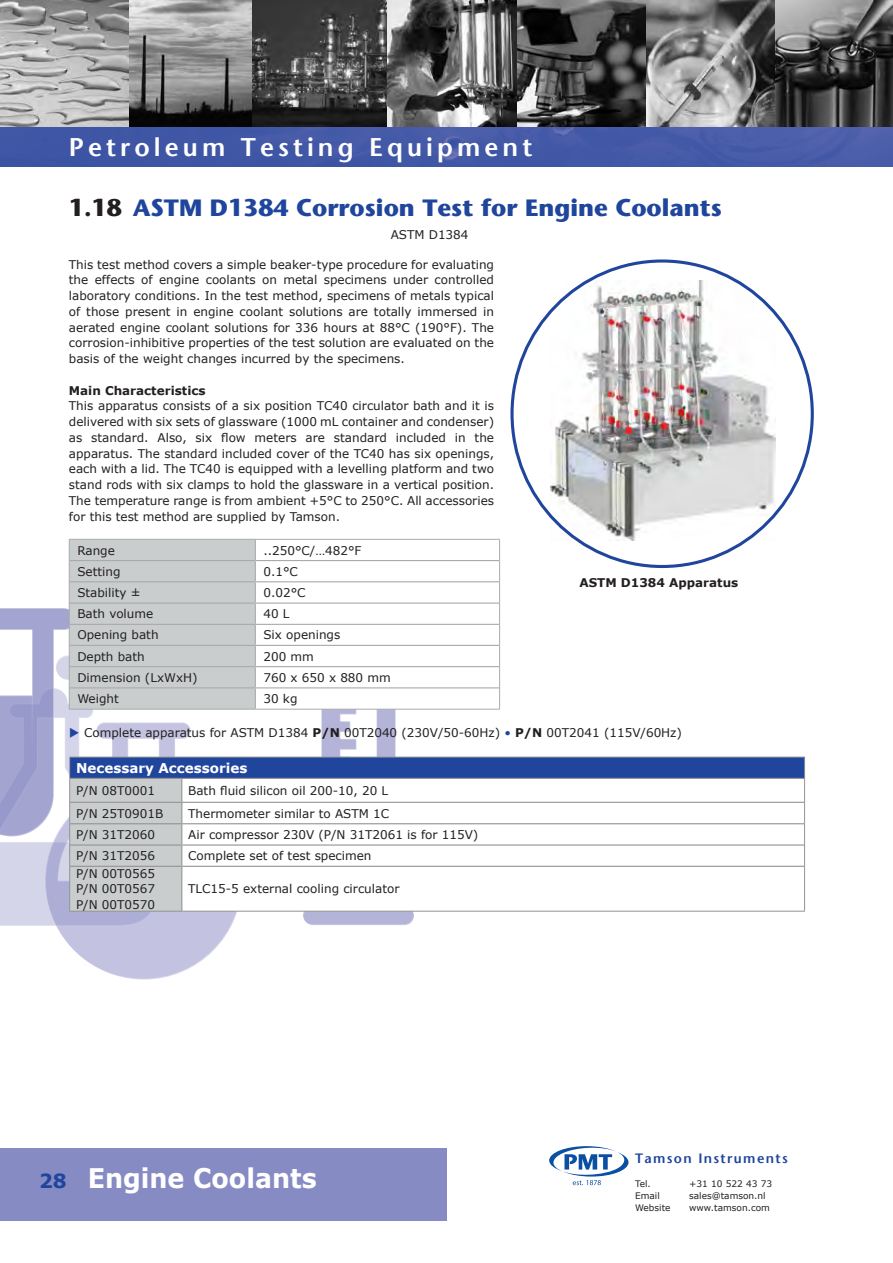
<style>
.page{position:relative;width:893px;height:1263px;background:#fff}
.page>*{position:absolute;margin:0;border:0;box-sizing:border-box;transform-origin:0 0}
.t1{font:700 27px "Verdana";color:#fff;scale:.94 1}
.t2{font:600 25.5px "Stone Sans";letter-spacing:.16em;color:#fff}
.t3{font:700 24px "Stone Sans";color:#20459c}
.t4{font:700 13.5px "Verdana";color:#fff}
.t5{font:600 13.5px "Stone Sans";letter-spacing:.1em;color:#20459c}
.t6{font:12px/15.8px "Verdana";color:#231f20;text-align:justify}
.t7{font:700 12px "Verdana";color:#231f20}
.t8{font:9px "Verdana";color:#231f20}
.s1{color:#231f20}
.s2{color:#20459c}
.s3{font-weight:700}
.s4{font-size:19.5px;color:#20459c}
</style>
<div class="page">
<img style="left:0;top:0;width:252px;height:128px">
<img style="left:252px;top:0;width:136px;height:128px">
<img style="left:388px;top:0;width:505px;height:128px">
<svg style="left:56px;top:926px;width:175px;height:53px;fill:#c3c3e1"></svg>
<svg style="left:549px;top:1146px;width:79px;height:39px"></svg>
<img style="left:0;top:128px;width:893px;height:39px">
<img style="left:551px;top:280px;width:225px;height:260px">
<div style="left:0;top:1148px;width:446px;height:72px;background:#878bc4"></div>
<div style="left:70px;top:757px;width:735px;height:21px;background:#20459c"></div>
<svg style="left:500px;top:801px;width:304px;height:110px"></svg>
<svg style="left:804px;top:758px;width:1px;height:108px"></svg>
<hr style="left:804px;top:866px;width:1px;height:45px;background:#939393">
<hr style="left:182px;top:911px;width:623px;height:1px;background:#939393">
<hr style="left:182px;top:778px;width:622px;height:1px;background:#939393">
<hr style="left:182px;top:802px;width:622px;height:1px;background:#939393">
<hr style="left:182px;top:823px;width:622px;height:1px;background:#939393">
<hr style="left:182px;top:844px;width:622px;height:1px;background:#939393">
<svg style="left:0;top:539px;width:500px;height:387px"></svg>
<hr style="left:70px;top:866px;width:112px;height:1px;background:#939393">
<hr style="left:182px;top:866px;width:622px;height:1px;background:#939393">
<hr style="left:181px;top:867px;width:1px;height:44px;background:#939393">
<hr style="left:69px;top:757px;width:113px;height:1px;background:#939393">
<hr style="left:182px;top:757px;width:623px;height:1px;background:#939393">
<h2 class="t2" style="left:69px;top:131px;width:465px">Petroleum Testing Equipment</h2>
<h3 class="t3" style="left:69px;top:192px;width:654px"><span class="s1">1.18</span> ASTM D1384 Corrosion Test for Engine Coolants</h3>
<p class="t6" style="left:69px;top:256px;width:427px">This test method covers a simple beaker-type procedure for evaluating the effects of engine coolants on metal specimens under controlled laboratory conditions. In the test method, specimens of metals typical of those present in engine coolant solutions are totally immersed in aerated engine coolant solutions for 336 hours at 88°C (190°F). The corrosion-inhibitive properties of the test solution are evaluated on the basis of the weight changes incurred by the specimens.</p>
<p class="t7" style="left:69px;top:382px;width:138px">Main Characteristics</p>
<p class="t6" style="left:69px;top:398px;width:427px">This apparatus consists of a six position TC40 circulator bath and it is delivered with six sets of glassware (1000 mL container and condenser) as standard. Also, six flow meters are standard included in the apparatus. The standard included cover of the TC40 has six openings, each with a lid. The TC40 is equipped with a levelling platform and two stand rods with six clamps to hold the glassware in a vertical position.<br>The temperature range is from ambient +5°C to 250°C. All accessories for this test method are supplied by Tamson.</p>
<p class="t6" style="left:391px;top:227px;width:79px">ASTM D1384</p>
<p class="t6" style="left:77px;top:542px;width:39px">Range</p>
<p class="t6" style="left:263px;top:542px;width:100px">..250°C/…482°F</p>
<p class="t6" style="left:77px;top:563px;width:45px">Setting</p>
<p class="t6" style="left:263px;top:563px;width:36px">0.1°C</p>
<p class="t6" style="left:77px;top:585px;width:65px">Stability ±</p>
<p class="t6" style="left:263px;top:585px;width:44px">0.02°C</p>
<p class="t6" style="left:77px;top:606px;width:77px">Bath volume</p>
<p class="t6" style="left:263px;top:606px;width:28px">40 L</p>
<p class="t6" style="left:77px;top:627px;width:83px">Opening bath</p>
<p class="t6" style="left:263px;top:627px;width:78px">Six openings</p>
<p class="t6" style="left:77px;top:648px;width:69px">Depth bath</p>
<p class="t6" style="left:263px;top:648px;width:52px">200 mm</p>
<p class="t6" style="left:77px;top:669px;width:122px">Dimension (LxWxH)</p>
<p class="t6" style="left:263px;top:669px;width:129px">760 x 650 x 880 mm</p>
<p class="t6" style="left:77px;top:691px;width:43px">Weight</p>
<p class="t6" style="left:263px;top:691px;width:36px">30 kg</p>
<p class="t6" style="left:69px;top:724px;width:614px"><span class="s2">◆</span> Complete apparatus for ASTM D1384 <span class="s3">P/N</span> 00T2040 (230V/50-60Hz) <span class="s2">•</span> <span class="s3">P/N</span> 00T2041 (115V/60Hz)</p>
<p class="t4" style="left:76px;top:758px;width:173px">Necessary Accessories</p>
<p class="t6" style="left:76px;top:782px;width:81px">P/N 08T0001</p>
<p class="t6" style="left:188px;top:782px;width:202px">Bath fluid silicon oil 200-10, 20 L</p>
<p class="t6" style="left:76px;top:805px;width:89px">P/N 25T0901B</p>
<p class="t6" style="left:188px;top:805px;width:202px">Thermometer similar to ASTM 1C</p>
<p class="t6" style="left:76px;top:827px;width:81px">P/N 31T2060</p>
<p class="t6" style="left:188px;top:827px;width:292px">Air compressor 230V (P/N 31T2061 is for 115V)</p>
<p class="t6" style="left:76px;top:848px;width:81px">P/N 31T2056</p>
<p class="t6" style="left:188px;top:848px;width:185px">Complete set of test specimen</p>
<p class="t6" style="left:76px;top:865px;width:81px">P/N 00T0565<br>P/N 00T0567<br>P/N 00T0570</p>
<p class="t7" style="left:579px;top:574px;width:160px">ASTM D1384 Apparatus</p>
<p class="t6" style="left:188px;top:881px;width:213px">TLC15-5 external cooling circulator</p>
<h1 class="t1" style="left:39px;top:1159px;width:297px"><span class="s4">28</span> Engine Coolants</h1>
<p class="t5" style="left:635px;top:1150px;width:154px">Tamson Instruments</p>
<p class="t8" style="left:635px;top:1177px;width:17px">Tel.</p>
<p class="t8" style="left:689px;top:1177px;width:84px">+31 10 522 43 73</p>
<p class="t8" style="left:635px;top:1189px;width:26px">Email</p>
<p class="t8" style="left:689px;top:1189px;width:78px">sales@tamson.nl</p>
<p class="t8" style="left:635px;top:1201px;width:37px">Website</p>
<p class="t8" style="left:689px;top:1201px;width:82px">www.tamson.com</p>
</div>
